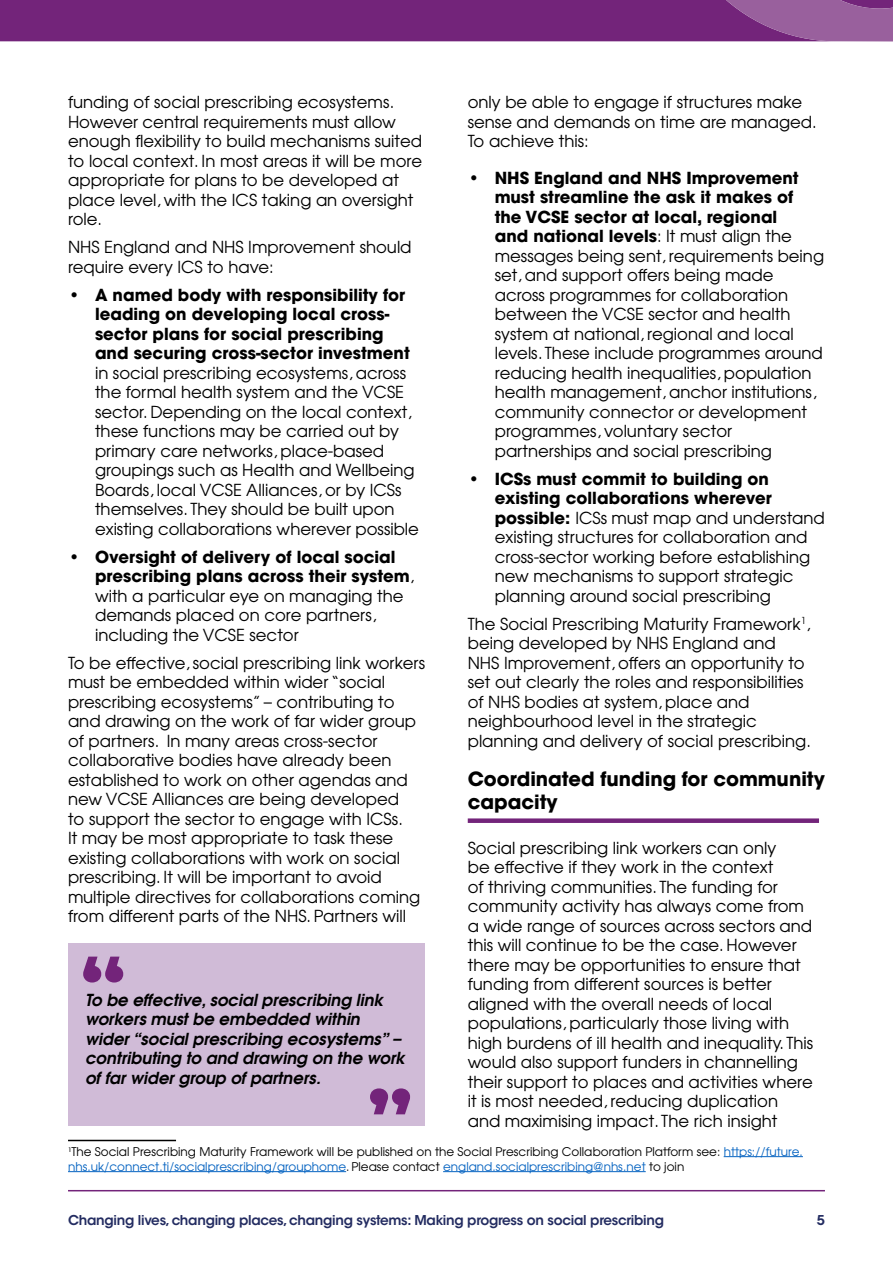
<style>
.page{position:relative;width:893px;height:1263px;background:#fff}
.page>*{position:absolute;margin:0;border:0;box-sizing:border-box;transform-origin:0 0}
.t1{font:700 19.5px/22.5px "ITC Avant Garde Std";color:#000}
.t2{font:16.5px/19.5px "Avant Garde";color:#000}
.t3{font:italic 600 16.5px/19.5px "Avant Garde";color:#000}
.t4{font:600 13.5px "ITC Avant Garde Std";letter-spacing:-.02em;color:#232c61}
.t5{font:12px/15px "Avant Garde";color:#000}
.s1{font-weight:700}
.s2{color:#0563c1}
</style>
<div class="page">
<hr style="left:68px;top:1190px;width:757px;height:1px;background:#73247a">
<hr style="left:68px;top:1140px;width:108px;height:1px;background:#000">
<hr style="left:724px;top:1156px;width:79px;height:1px;background:#0563c1">
<hr style="left:68px;top:1171px;width:278px;height:1px;background:#0563c1">
<hr style="left:443px;top:1171px;width:203px;height:1px;background:#0563c1">
<div style="left:468px;top:818px;width:351px;height:5px;background:#73247a"></div>
<svg style="left:0;top:0;width:893px;height:42px;background:#7a2f80"></svg>
<div style="left:68px;top:943px;width:356px;height:182px;background:#d0bbd7"></div>
<svg style="left:83px;top:956px;width:40px;height:26px"></svg>
<svg style="left:370px;top:1088px;width:40px;height:26px"></svg>
<p class="t2" style="left:68px;top:92px;width:356px">funding of social prescribing ecosystems.<br>However central requirements must allow enough flexibility to build mechanisms suited to local context. In most areas it will be more appropriate for plans to be developed at place level, with the ICS taking an oversight role.</p>
<p class="t2" style="left:68px;top:237px;width:345px">NHS England and NHS Improvement should require every ICS to have:</p>
<p class="t2" style="left:95px;top:285px;width:325px;text-indent:-27px"><span class="s1">• A named body with responsibility for leading on developing local cross&shy;sector plans for social prescribing and securing cross-sector investment </span>in social prescribing ecosystems, across the formal health system and the VCSE sector. Depending on the local context, these functions may be carried out by primary care networks, place-based groupings such as Health and Wellbeing Boards, local VCSE Alliances, or by ICSs themselves. They should be built upon existing collaborations wherever possible</p>
<p class="t2" style="left:95px;top:547px;width:321px;text-indent:-27px"><span class="s1">• Oversight of delivery of local social prescribing plans across their system</span>, with a particular eye on managing the demands placed on core partners, including the VCSE sector</p>
<p class="t2" style="left:68px;top:653px;width:359px">To be effective, social prescribing link workers must be embedded within wider “social prescribing ecosystems” – contributing to and drawing on the work of far wider group of partners. In many areas cross-sector collaborative bodies have already been established to work on other agendas and new VCSE Alliances are being developed<br>to support the sector to engage with ICSs.<br>It may be most appropriate to task these existing collaborations with work on social prescribing. It will be important to avoid multiple directives for collaborations coming from different parts of the NHS. Partners will</p>
<p class="t3" style="left:85px;top:989px;width:322px">To be effective, social prescribing link workers must be embedded within wider “social prescribing ecosystems” – contributing to and drawing on the work of far wider group of partners.</p>
<p class="t2" style="left:468px;top:92px;width:350px">only be able to engage if structures make sense and demands on time are managed.<br>To achieve this:</p>
<p class="t2" style="left:495px;top:168px;width:331px;text-indent:-27px"><span class="s1">• NHS England and NHS Improvement must streamline the ask it makes of the VCSE sector at local, regional<br>and national levels</span>: It must align the messages being sent, requirements being set, and support offers being made across programmes for collaboration between the VCSE sector and health system at national, regional and local levels. These include programmes around reducing health inequalities, population health management, anchor institutions, community connector or development programmes, voluntary sector partnerships and social prescribing</p>
<p class="t2" style="left:495px;top:469px;width:332px;text-indent:-27px"><span class="s1">• ICSs must commit to building on existing collaborations wherever possible:</span> ICSs must map and understand existing structures for collaboration and cross-sector working before establishing new mechanisms to support strategic planning around social prescribing</p>
<p class="t2" style="left:468px;top:614px;width:345px">The Social Prescribing Maturity Framework<sup>1</sup>, being developed by NHS England and NHS Improvement, offers an opportunity to set out clearly the roles and responsibilities of NHS bodies at system, place and neighbourhood level in the strategic planning and delivery of social prescribing.</p>
<p class="t1" style="left:468px;top:768px;width:359px">Coordinated funding for community capacity</p>
<p class="t2" style="left:468px;top:838px;width:347px">Social prescribing link workers can only<br>be effective if they work in the context<br>of thriving communities. The funding for community activity has always come from a wide range of sources across sectors and this will continue to be the case. However there may be opportunities to ensure that funding from different sources is better aligned with the overall needs of local populations, particularly those living with high burdens of ill health and inequality. This would also support funders in channelling their support to places and activities where it is most needed, reducing duplication and maximising impact. The rich insight</p>
<p class="t5" style="left:68px;top:1143px;width:736px"><sup>1</sup>The Social Prescribing Maturity Framework will be published on the Social Prescribing Collaboration Platform see: <span class="s2">https://future. nhs.uk/connect.ti/socialprescribing/grouphome</span>. Please contact <span class="s2">england.socialprescribing@nhs.net</span> to join</p>
<p class="t4" style="left:68px;top:1212px;width:597px">Changing lives, changing places, changing systems: Making progress on social prescribing</p>
<p class="t4" style="left:817px;top:1212px;width:10px">5</p>
</div>
